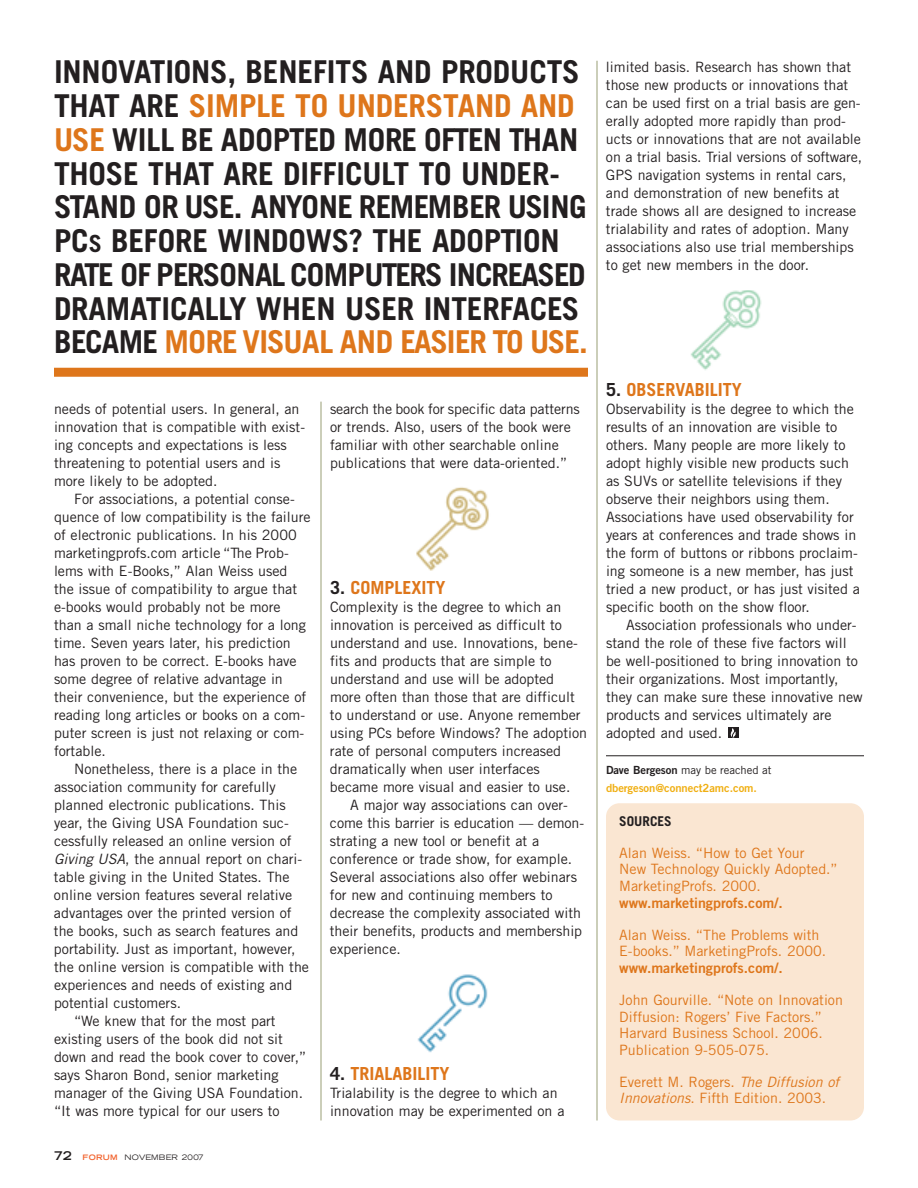
<style>
.page{position:relative;width:918px;height:1188px;background:#fff}
.page>*{position:absolute;margin:0;border:0;box-sizing:border-box;transform-origin:0 0}
.t1{font:700 31.5px/33.8px "Trade Gothic";letter-spacing:-.005em;color:#231f20}
.t2{font:700 18px "Trade Gothic";color:#de761b}
.t3{font:14.25px/18px "Trade Gothic";color:#231f20}
.t4{font:14.25px/16.5px "Trade Gothic";color:#de761b}
.t5{font:14.25px "Trade Gothic Bold Two";color:#de761b}
.t6{font:700 13.5px "Trade Gothic";color:#231f20}
.t7{font:11.25px "Trade Gothic";letter-spacing:-.005em;color:#231f20}
.t8{font:11.25px "Trade Gothic Bold Two";letter-spacing:-.005em;color:#f0af13}
.t9{font:expanded 7.5px "Trade Gothic LH";letter-spacing:.015em;color:#231f20}
.s1{color:#de761b}
.s2{font-size:23.7px}
.s3{font-style:italic}
.s4{font-weight:700;font-size:12px}
.s5{font-weight:700;color:#f2642f}
.s6{color:#231f20}
.s7{font-family:"Trade Gothic Bold Two"}
</style>
<div class="page">
<div style="left:606px;top:803px;width:258px;height:318px;background:#fae6d2;border-radius:14px"></div>
<hr style="left:606px;top:756px;width:258px;height:1px;background:#231f20">
<div style="left:728px;top:728px;width:10px;height:10px;background:#231f20"></div>
<svg style="left:731px;top:728px;width:5px;height:10px"></svg>
<hr style="left:597px;top:61px;width:1px;height:1059px;background:#989f75">
<hr style="left:321px;top:402px;width:1px;height:719px;background:#989f75">
<img style="left:416px;top:487px;width:73px;height:84px">
<img style="left:690px;top:290px;width:72px;height:80px">
<img style="left:417px;top:974px;width:71px;height:79px">
<div style="left:54px;top:368px;width:534px;height:9px;background:#de761b"></div>
<p class="t1" style="left:54px;top:58px;width:535px">INNOVATIONS, BENEFITS AND PRODUCTS THAT ARE <span class="s1">SIMPLE TO UNDERSTAND AND USE</span> WILL BE ADOPTED MORE OFTEN THAN THOSE THAT ARE DIFFICULT TO UNDER-STAND OR USE. ANYONE REMEMBER USING PC<span class="s2">S</span> BEFORE WINDOWS? THE ADOPTION RATE OF PERSONAL COMPUTERS INCREASED DRAMATICALLY WHEN USER INTERFACES BECAME <span class="s1">MORE VISUAL AND EASIER TO USE.</span></p>
<p class="t3" style="left:54px;top:401px;width:253px">needs of potential users. In general, an innovation that is compatible with exist&shy;ing concepts and expectations is less threatening to potential users and is more likely to be adopted.</p>
<p class="t3" style="left:54px;top:491px;width:258px;text-indent:20px">For associations, a potential conse&shy;quence of low compatibility is the failure of electronic publications. In his 2000 marketingprofs.com article “The Prob&shy;lems with E-Books,” Alan Weiss used the issue of compatibility to argue that e-books would probably not be more than a small niche technology for a long time. Seven years later, his prediction has proven to be correct. E-books have some degree of relative advantage in their convenience, but the experience of reading long articles or books on a com&shy;puter screen is just not relaxing or com&shy;fortable.</p>
<p class="t3" style="left:74px;top:761px;width:224px">Nonetheless, there is a place in the</p>
<p class="t3" style="left:54px;top:779px;width:223px">association community for carefully</p>
<p class="t3" style="left:54px;top:797px;width:233px">planned electronic publications. This</p>
<p class="t3" style="left:54px;top:815px;width:236px">year, the Giving USA Foundation suc-</p>
<p class="t3" style="left:54px;top:833px;width:239px">cessfully released an online version of</p>
<p class="t3" style="left:54px;top:851px;width:250px"><span class="s3">Giving USA</span>, the annual report on chari-</p>
<p class="t3" style="left:54px;top:869px;width:237px">table giving in the United States. The</p>
<p class="t3" style="left:54px;top:887px;width:240px">online version features several relative</p>
<p class="t3" style="left:54px;top:905px;width:239px">advantages over the printed version of</p>
<p class="t3" style="left:54px;top:923px;width:246px">the books, such as search features and</p>
<p class="t3" style="left:54px;top:941px;width:243px">portability. Just as important, however,</p>
<p class="t3" style="left:54px;top:959px;width:257px">the online version is compatible with the</p>
<p class="t3" style="left:54px;top:977px;width:240px">experiences and needs of existing and</p>
<p class="t3" style="left:54px;top:995px;width:129px">potential customers.</p>
<p class="t3" style="left:74px;top:1013px;width:203px">“We knew that for the most part</p>
<p class="t3" style="left:54px;top:1031px;width:230px">existing users of the book did not sit</p>
<p class="t3" style="left:54px;top:1049px;width:254px">down and read the book cover to cover,”</p>
<p class="t3" style="left:54px;top:1067px;width:226px">says Sharon Bond, senior marketing</p>
<p class="t3" style="left:54px;top:1085px;width:251px">manager of the Giving USA Foundation.</p>
<p class="t3" style="left:54px;top:1103px;width:227px">“It was more typical for our users to</p>
<p class="t9" style="left:54px;top:1154px;width:151px"><span class="s4">72</span> <span class="s5">FORUM</span> NOVEMBER 2007</p>
<p class="t3" style="left:330px;top:401px;width:251px">search the book for specific data patterns or trends. Also, users of the book were familiar with other searchable online publications that were data-oriented.”</p>
<p class="t2" style="left:330px;top:581px;width:117px"><span class="s6">3.</span> COMPLEXITY</p>
<p class="t3" style="left:330px;top:599px;width:259px">Complexity is the degree to which an innovation is perceived as difficult to understand and use. Innovations, bene&shy;fits and products that are simple to understand and use will be adopted more often than those that are difficult to understand or use. Anyone remember using PCs before Windows? The adoption rate of personal computers increased dramatically when user interfaces became more visual and easier to use.</p>
<p class="t3" style="left:330px;top:797px;width:256px;text-indent:20px">A major way associations can over&shy;come this barrier is education — demon&shy;strating a new tool or benefit at a conference or trade show, for example.<br>Several associations also offer webinars for new and continuing members to decrease the complexity associated with their benefits, products and membership experience.</p>
<p class="t2" style="left:330px;top:1067px;width:121px"><span class="s6">4.</span> TRIALABILITY</p>
<p class="t3" style="left:330px;top:1085px;width:236px">Trialability is the degree to which an innovation may be experimented on a</p>
<p class="t3" style="left:606px;top:59px;width:258px">limited basis. Research has shown that those new products or innovations that can be used first on a trial basis are gen&shy;erally adopted more rapidly than prod&shy;ucts or innovations that are not available on a trial basis. Trial versions of software, GPS navigation systems in rental cars, and demonstration of new benefits at trade shows all are designed to increase trialability and rates of adoption. Many associations also use trial memberships to get new members in the door.</p>
<p class="t2" style="left:606px;top:383px;width:137px"><span class="s6">5.</span> OBSERVABILITY</p>
<p class="t3" style="left:606px;top:401px;width:255px">Observability is the degree to which the results of an innovation are visible to others. Many people are more likely to adopt highly visible new products such as SUVs or satellite televisions if they observe their neighbors using them.<br>Associations have used observability for years at conferences and trade shows in the form of buttons or ribbons proclaim&shy;ing someone is a new member, has just tried a new product, or has just visited a specific booth on the show floor.</p>
<p class="t3" style="left:606px;top:617px;width:258px;text-indent:20px">Association professionals who under&shy;stand the role of these five factors will be well-positioned to bring innovation to their organizations. Most importantly, they can make sure these innovative new products and services ultimately are adopted and used.</p>
<p class="t7" style="left:606px;top:766px;width:167px"><span class="s7">Dave Bergeson</span> may be reached at</p>
<p class="t8" style="left:606px;top:784px;width:153px">dbergeson@connect2amc.com.</p>
<p class="t6" style="left:619px;top:817px;width:54px">SOURCES</p>
<p class="t4" style="left:619px;top:846px;width:220px">Alan Weiss. “How to Get Your<br>New Technology Quickly Adopted.”<br>MarketingProfs. 2000.</p>
<p class="t5" style="left:619px;top:897px;width:165px">www.marketingprofs.com/.</p>
<p class="t4" style="left:619px;top:928px;width:209px">Alan Weiss. “The Problems with<br>E-books.” MarketingProfs. 2000.</p>
<p class="t5" style="left:619px;top:962px;width:165px">www.marketingprofs.com/.</p>
<p class="t4" style="left:619px;top:993px;width:225px">John Gourville. “Note on Innovation<br>Diffusion: Rogers’ Five Factors.”<br>Harvard Business School. 2006.<br>Publication 9-505-075.</p>
<p class="t4" style="left:619px;top:1075px;width:222px">Everett M. Rogers. <span class="s3">The Diffusion of<br>Innovations</span>. Fifth Edition. 2003.</p>
</div>
